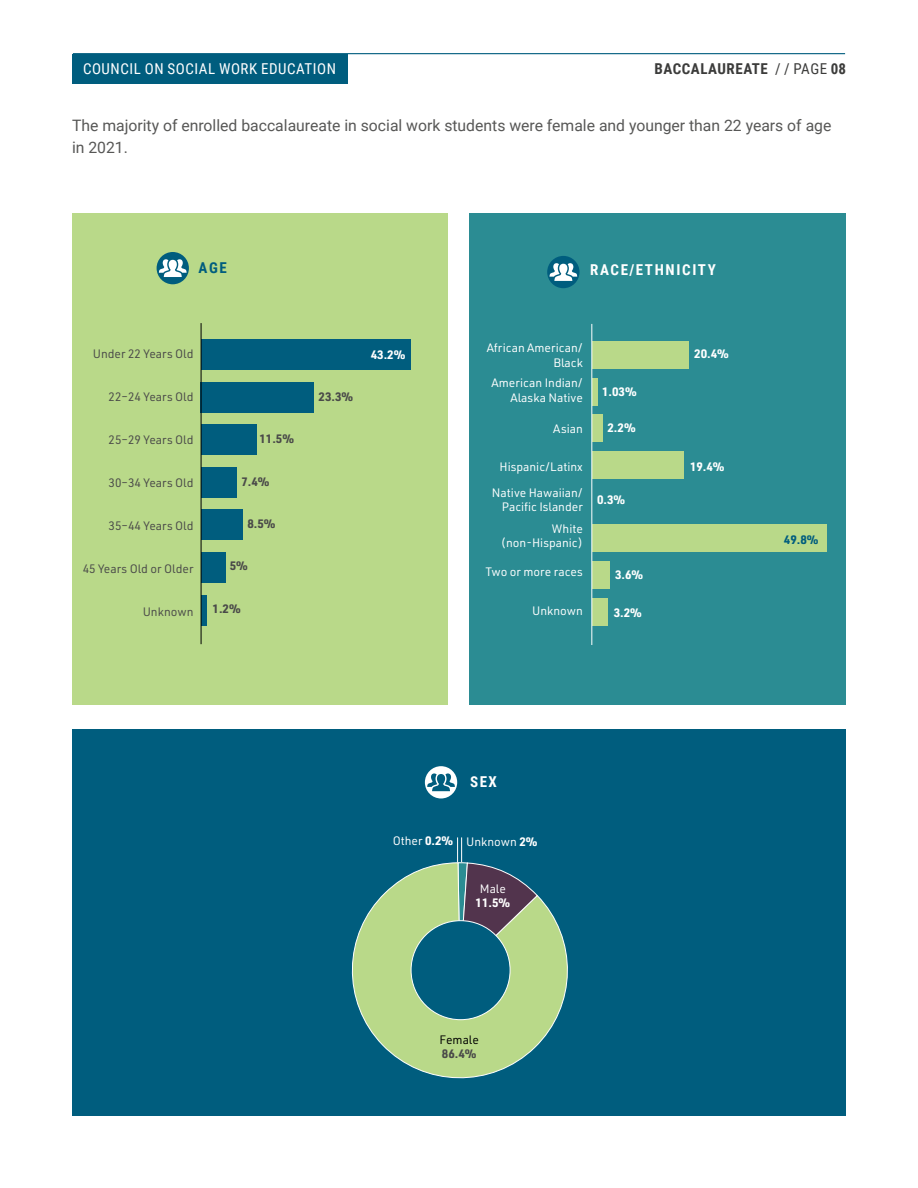
<style>
.page{position:relative;width:918px;height:1188px;background:#fff}
.page>*{position:absolute;margin:0;border:0;box-sizing:border-box;transform-origin:0 0}
.t1{font:15.75px/22.5px "Roboto";color:#575756}
.t2{font:15px "Roboto Condensed";letter-spacing:.035em;color:#fff}
.t3{font:700 15px "Roboto Condensed";letter-spacing:.035em;color:#3c3c3b}
.t4{font:700 15px "Roboto Condensed";letter-spacing:.11em;color:#fff}
.t5{font:700 15px "Roboto Condensed";color:#005d7e}
.t6{font:12px/14.4px "URWDIN";color:#fff;text-align:right}
.t7{font:12px "URWDIN";color:#4a4a49}
.t8{font:700 12px "URWDIN";color:#fff}
.t9{font:700 12px "URWDIN";color:#4a4a49}
.t10{font:12px "URWDIN";color:#000}
.t11{font:700 12px "URWDIN";color:#005d7e}
.s1{font-weight:400}
.s2{font-weight:700}
</style>
<div class="page">
<div style="left:72px;top:54px;width:275px;height:30px;background:#005d7e"></div>
<hr style="left:73px;top:53px;width:772px;height:1px;background:#005d7e">
<div style="left:72px;top:729px;width:774px;height:387px;background:#005d7e"></div>
<svg style="left:351px;top:862px;width:217px;height:217px"></svg>
<div style="left:411px;top:921px;width:99px;height:99px;background:#005d7e;border-radius:50%"></div>
<svg style="left:457px;top:837px;width:81px;height:134px"></svg>
<div style="left:425px;top:766px;width:32px;height:32px;background:#fff;border-radius:50%"></div>
<svg style="left:427px;top:773px;width:28px;height:18px"></svg>
<div style="left:470px;top:213px;width:376px;height:492px;background:#2b8c93"></div>
<div style="left:592px;top:341px;width:97px;height:28px;background:#b9d989"></div>
<div style="left:592px;top:378px;width:5px;height:28px;background:#b9d989"></div>
<div style="left:592px;top:414px;width:11px;height:28px;background:#b9d989"></div>
<div style="left:592px;top:451px;width:92px;height:28px;background:#b9d989"></div>
<div style="left:592px;top:525px;width:235px;height:27px;background:#b9d989"></div>
<div style="left:592px;top:561px;width:18px;height:28px;background:#b9d989"></div>
<div style="left:592px;top:598px;width:16px;height:28px;background:#b9d989"></div>
<div style="left:72px;top:213px;width:376px;height:492px;background:#b9d989"></div>
<div style="left:157px;top:252px;width:32px;height:32px;background:#005d7e;border-radius:50%"></div>
<svg style="left:159px;top:259px;width:28px;height:18px"></svg>
<hr style="left:591px;top:324px;width:1px;height:321px;background:#fff">
<div style="left:547px;top:256px;width:33px;height:32px;background:#005d7e;border-radius:50%"></div>
<svg style="left:549px;top:263px;width:28px;height:18px"></svg>
<div style="left:201px;top:339px;width:210px;height:31px;background:#005d7e"></div>
<div style="left:201px;top:382px;width:113px;height:31px;background:#005d7e"></div>
<div style="left:201px;top:424px;width:56px;height:31px;background:#005d7e"></div>
<div style="left:201px;top:467px;width:36px;height:31px;background:#005d7e"></div>
<div style="left:201px;top:510px;width:41px;height:30px;background:#005d7e"></div>
<div style="left:201px;top:552px;width:24px;height:31px;background:#005d7e"></div>
<div style="left:201px;top:595px;width:6px;height:31px;background:#005d7e"></div>
<hr style="left:201px;top:323px;width:1px;height:321px;background:#000">
<p class="t2" style="left:83px;top:58px;width:254px">COUNCIL ON SOCIAL WORK EDUCATION</p>
<p class="t3" style="left:654px;top:58px;width:193px">BACCALAUREATE <span class="s1">/ / PAGE</span> 08</p>
<h1 class="t1" style="left:72px;top:113px;width:761px">The majority of enrolled baccalaureate in social work students were female and younger than 22 years of age in 2021.</h1>
<p class="t5" style="left:199px;top:257px;width:30px">AGE</p>
<p class="t7" style="left:93px;top:346px;width:102px">Under 22 Years Old</p>
<p class="t7" style="left:109px;top:389px;width:86px">22–24 Years Old</p>
<p class="t7" style="left:109px;top:432px;width:86px">25–29 Years Old</p>
<p class="t7" style="left:109px;top:475px;width:86px">30–34 Years Old</p>
<p class="t7" style="left:109px;top:518px;width:86px">35–44 Years Old</p>
<p class="t7" style="left:83px;top:561px;width:112px">45 Years Old or Older</p>
<p class="t7" style="left:143px;top:604px;width:52px">Unknown</p>
<p class="t9" style="left:259px;top:431px;width:36px">11.5%</p>
<p class="t9" style="left:241px;top:473px;width:30px">7.4%</p>
<p class="t9" style="left:247px;top:515px;width:30px">8.5%</p>
<p class="t9" style="left:230px;top:558px;width:20px">5%</p>
<p class="t9" style="left:213px;top:601px;width:30px">1.2%</p>
<p class="t9" style="left:319px;top:388px;width:36px">23.3%</p>
<p class="t8" style="left:371px;top:346px;width:36px">43.2%</p>
<p class="t4" style="left:590px;top:259px;width:127px">RACE/ETHNICITY</p>
<p class="t6" style="left:487px;top:341px;width:98px">African American/<br>Black</p>
<p class="t6" style="left:492px;top:375px;width:93px">American Indian/<br>Alaska Native</p>
<p class="t6" style="left:553px;top:422px;width:31px">Asian</p>
<p class="t6" style="left:492px;top:453px;width:92px;line-height:26.4px">Hispanic/Latinx<br>Native Hawaiian/</p>
<p class="t6" style="left:502px;top:496px;width:83px;line-height:21.5px">Pacific Islander<br>White</p>
<p class="t6" style="left:501px;top:535px;width:83px">(non-Hispanic)</p>
<p class="t6" style="left:486px;top:564px;width:99px">Two or more races</p>
<p class="t6" style="left:532px;top:603px;width:52px">Unknown</p>
<p class="t8" style="left:602px;top:383px;width:36px">1.03%</p>
<p class="t8" style="left:608px;top:420px;width:30px">2.2%</p>
<p class="t8" style="left:597px;top:491px;width:30px">0.3%</p>
<p class="t8" style="left:615px;top:567px;width:30px">3.6%</p>
<p class="t8" style="left:614px;top:604px;width:30px">3.2%</p>
<p class="t8" style="left:694px;top:345px;width:36px">20.4%</p>
<p class="t8" style="left:690px;top:458px;width:36px">19.4%</p>
<p class="t11" style="left:784px;top:532px;width:36px">49.8%</p>
<p class="t4" style="left:470px;top:771px;width:28px">SEX</p>
<p class="t6" style="left:393px;top:833px;width:62px">Other <span class="s2">0.2%</span></p>
<p class="t6" style="left:466px;top:834px;width:73px">Unknown <span class="s2">2%</span></p>
<p class="t6" style="left:480px;top:881px;width:28px">Male</p>
<p class="t8" style="left:476px;top:895px;width:36px">11.5%</p>
<p class="t10" style="left:440px;top:1032px;width:41px">Female</p>
<p class="t9" style="left:442px;top:1046px;width:36px">86.4%</p>
</div>
